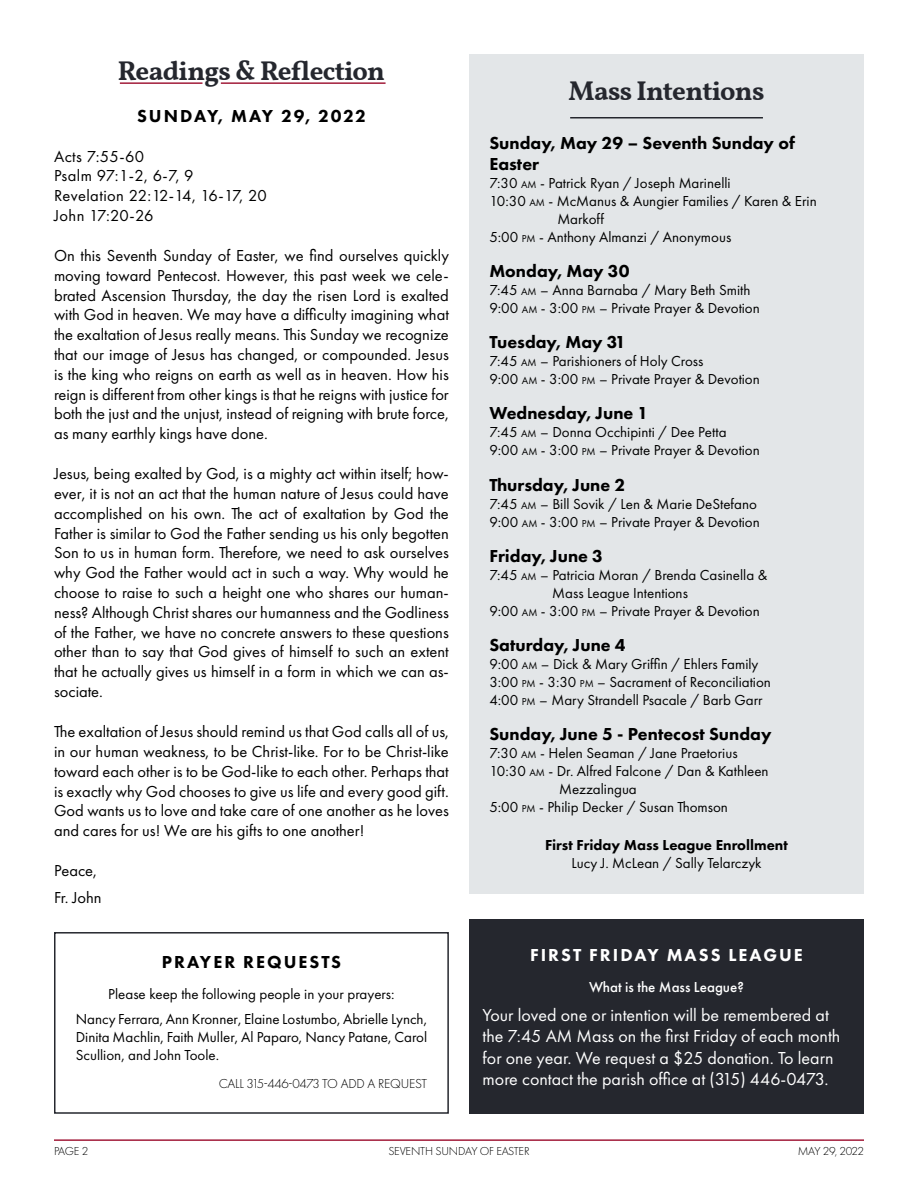
<style>
.page{position:relative;width:918px;height:1188px;background:#fff}
.page>*{position:absolute;margin:0;border:0;box-sizing:border-box;transform-origin:0 0}
.t1{font:700 27px "Vollkorn";letter-spacing:-.025em;color:#25272e}
.t2{font:18px/21.6px "Futura PT";color:#fff}
.t3{font:800 18px/21.6px "Futura PT";color:#000}
.t4{font:800 18px "Futura PT";letter-spacing:.11em;color:#fff}
.t5{font:800 18px "Futura PT";letter-spacing:.1em;color:#000}
.t6{font:800 18px "Futura PT";letter-spacing:.11em;color:#000}
.t7{font:16.5px/19.8px "Futura PT";color:#000;text-align:justify}
.t8{font:16.5px/19.8px "Futura PT";letter-spacing:.025em;color:#000}
.t9{font:15px/18px "Futura PT";color:#000}
.t10{font:800 15px "Futura PT";color:#000}
.t11{font:500 15px "Futura PT";color:#fff}
.t12{font:300 13.5px "Futura PT";letter-spacing:-.025em;color:#000}
.t13{font:300 12px "Futura PT";letter-spacing:-.015em;color:#000}
.t14{font:300 12px "Futura PT";letter-spacing:-.045em;color:#000}
.s1{font-size:10.5px}
</style>
<div class="page">
<hr style="left:120px;top:82px;width:82px;height:2px;background:#a21c3a">
<hr style="left:221px;top:82px;width:165px;height:2px;background:#a21c3a">
<div style="left:469px;top:54px;width:395px;height:839px;background:#e3e6e8"></div>
<div style="left:54px;top:932px;width:395px;height:182px;border:2px solid #25272e"></div>
<hr style="left:570px;top:117px;width:193px;height:1px;background:#25272e">
<hr style="left:54px;top:1139px;width:810px;height:2px;background:#a21c3a">
<div style="left:469px;top:919px;width:395px;height:195px;background:#25272e"></div>
<h1 class="t1" style="left:118px;top:50px;width:269px">Readings &amp; Reflection</h1>
<p class="t5" style="left:137px;top:104px;width:230px">SUNDAY, MAY 29, 2022</p>
<p class="t8" style="left:54px;top:146px;width:214px">Acts 7:55-60<br>Psalm 97:1-2, 6-7, 9<br>Revelation 22:12-14, 16-17, 20<br>John 17:20-26</p>
<p class="t7" style="left:54px;top:246px;width:396px">On this Seventh Sunday of Easter, we find ourselves quickly moving toward Pentecost. However, this past week we cele&shy;brated Ascension Thursday, the day the risen Lord is exalted with God in heaven. We may have a difficulty imagining what the exaltation of Jesus really means. This Sunday we recognize that our image of Jesus has changed, or compounded. Jesus is the king who reigns on earth as well as in heaven. How his reign is different from other kings is that he reigns with justice for both the just and the unjust, instead of reigning with brute force, as many earthly kings have done.</p>
<p class="t7" style="left:54px;top:464px;width:396px">Jesus, being exalted by God, is a mighty act within itself; how&shy;ever, it is not an act that the human nature of Jesus could have accomplished on his own. The act of exaltation by God the Father is similar to God the Father sending us his only begotten Son to us in human form. Therefore, we need to ask ourselves why God the Father would act in such a way. Why would he choose to raise to such a height one who shares our human&shy;ness? Although Christ shares our humanness and the Godliness of the Father, we have no concrete answers to these questions other than to say that God gives of himself to such an extent that he actually gives us himself in a form in which we can as&shy;sociate.</p>
<p class="t7" style="left:54px;top:722px;width:396px">The exaltation of Jesus should remind us that God calls all of us, in our human weakness, to be Christ-like. For to be Christ-like toward each other is to be God-like to each other. Perhaps that is exactly why God chooses to give us life and every good gift.<br>God wants us to love and take care of one another as he loves and cares for us! We are his gifts to one another!</p>
<p class="t7" style="left:54px;top:857px;width:49px;line-height:26.5px">Peace,<br>Fr. John</p>
<p class="t6" style="left:162px;top:950px;width:181px">PRAYER REQUESTS</p>
<p class="t9" style="left:76px;top:982px;width:353px;line-height:24.8px;text-align:center">Please keep the following people in your prayers:<br>Nancy Ferrara, Ann Kronner, Elaine Lostumbo, Abrielle Lynch,</p>
<p class="t9" style="left:76px;top:1028px;width:353px">Dinita Machlin, Faith Muller, Al Paparo, Nancy Patane, Carol<br>Scullion, and John Toole.</p>
<p class="t12" style="left:219px;top:1076px;width:210px">CALL 315-446-0473 TO ADD A REQUEST</p>
<h1 class="t1" style="left:569px;top:70px;width:197px">Mass Intentions</h1>
<p class="t3" style="left:489px;top:131px;width:307px">Sunday, May 29 – Seventh Sunday of<br>Easter</p>
<p class="t9" style="left:489px;top:174px;width:243px">7:30 <span class="s1">AM</span> - Patrick Ryan / Joseph Marinelli</p>
<p class="t9" style="left:489px;top:192px;width:329px">10:30 <span class="s1">AM</span> - McManus &amp; Aungier Families / Karen &amp; Erin</p>
<p class="t9" style="left:557px;top:210px;width:48px">Markoff</p>
<p class="t9" style="left:489px;top:228px;width:243px">5:00 <span class="s1">PM</span> - Anthony Almanzi / Anonymous</p>
<p class="t3" style="left:489px;top:260px;width:142px">Monday, May 30</p>
<p class="t9" style="left:489px;top:281px;width:272px">7:45 <span class="s1">AM</span> – Anna Barnaba / Mary Beth Smith<br>9:00 <span class="s1">AM</span> - 3:00 <span class="s1">PM</span> – Private Prayer &amp; Devotion</p>
<p class="t3" style="left:489px;top:331px;width:138px">Tuesday, May 31</p>
<p class="t9" style="left:489px;top:352px;width:272px">7:45 <span class="s1">AM</span> – Parishioners of Holy Cross<br>9:00 <span class="s1">AM</span> - 3:00 <span class="s1">PM</span> – Private Prayer &amp; Devotion</p>
<p class="t3" style="left:489px;top:402px;width:161px">Wednesday, June 1</p>
<p class="t9" style="left:489px;top:423px;width:272px">7:45 <span class="s1">AM</span> – Donna Occhipinti / Dee Petta<br>9:00 <span class="s1">AM</span> - 3:00 <span class="s1">PM</span> – Private Prayer &amp; Devotion</p>
<p class="t3" style="left:489px;top:473px;width:137px">Thursday, June 2</p>
<p class="t9" style="left:489px;top:494px;width:272px">7:45 <span class="s1">AM</span> – Bill Sovik / Len &amp; Marie DeStefano<br>9:00 <span class="s1">AM</span> - 3:00 <span class="s1">PM</span> – Private Prayer &amp; Devotion</p>
<p class="t3" style="left:489px;top:545px;width:115px">Friday, June 3</p>
<p class="t9" style="left:489px;top:566px;width:279px">7:45 <span class="s1">AM</span> – Patricia Moran / Brenda Casinella &amp;</p>
<p class="t9" style="left:552px;top:584px;width:137px">Mass League Intentions</p>
<p class="t9" style="left:489px;top:602px;width:272px">9:00 <span class="s1">AM</span> - 3:00 <span class="s1">PM</span> – Private Prayer &amp; Devotion</p>
<p class="t3" style="left:489px;top:634px;width:138px">Saturday, June 4</p>
<p class="t9" style="left:489px;top:655px;width:283px">9:00 <span class="s1">AM</span> – Dick &amp; Mary Griffin / Ehlers Family<br>3:00 <span class="s1">PM</span> - 3:30 <span class="s1">PM</span> – Sacrament of Reconciliation<br>4:00 <span class="s1">PM</span> – Mary Strandell Psacale / Barb Garr</p>
<p class="t3" style="left:489px;top:723px;width:284px">Sunday, June 5 - Pentecost Sunday</p>
<p class="t9" style="left:489px;top:744px;width:250px">7:30 <span class="s1">AM</span> - Helen Seaman / Jane Praetorius</p>
<p class="t9" style="left:489px;top:762px;width:281px">10:30 <span class="s1">AM</span> - Dr. Alfred Falcone / Dan &amp; Kathleen</p>
<p class="t9" style="left:559px;top:780px;width:79px">Mezzalingua</p>
<p class="t9" style="left:489px;top:798px;width:240px">5:00 <span class="s1">PM</span> - Philip Decker / Susan Thomson</p>
<p class="t10" style="left:545px;top:836px;width:244px">First Friday Mass League Enrollment</p>
<p class="t9" style="left:571px;top:854px;width:192px">Lucy J. McLean / Sally Telarczyk</p>
<p class="t4" style="left:530px;top:944px;width:274px">FIRST FRIDAY MASS LEAGUE</p>
<p class="t11" style="left:589px;top:978px;width:156px">What is the Mass League?</p>
<p class="t2" style="left:483px;top:1004px;width:359px">Your loved one or intention will be remembered at the 7:45 AM Mass on the first Friday of each month for one year. We request a $25 donation. To learn more contact the parish office at (315) 446-0473.</p>
<p class="t13" style="left:54px;top:1144px;width:36px">PAGE 2</p>
<p class="t13" style="left:388px;top:1144px;width:143px">SEVENTH SUNDAY OF EASTER</p>
<p class="t14" style="left:798px;top:1144px;width:68px">MAY 29, 2022</p>
</div>
